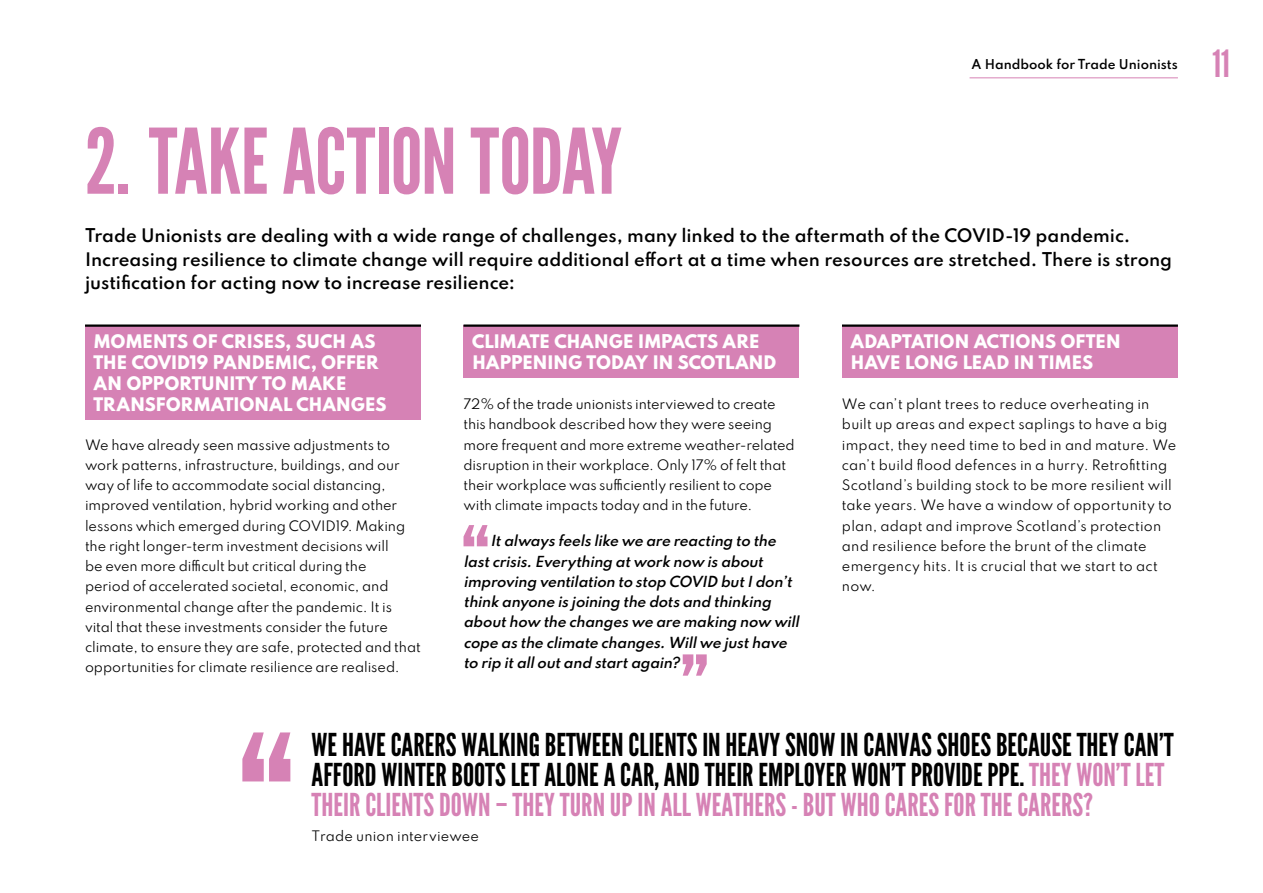
<style>
.page{position:relative;width:1263px;height:893px;background:#fff}
.page>*{position:absolute;margin:0;border:0;box-sizing:border-box;transform-origin:0 0}
.t1{font:90px "League Gothic";letter-spacing:-.015em;color:#d682b5}
.t2{font:37.5px "League Gothic";color:#d682b5}
.t3{font:31.5px/30px "League Gothic";color:#000}
.t4{font:600 16.5px/23.2px "Spartan";letter-spacing:-.005em;color:#000}
.t5{font:800 16.5px/21px "Spartan";letter-spacing:-.02em;color:#fff}
.t6{font:italic 600 13.5px/20.2px "Spartan";color:#000}
.t7{font:12.75px/20.2px "Spartan";letter-spacing:-.005em;color:#000}
.t8{font:600 12px "Spartan";color:#000}
.s1{color:#d682b5}
</style>
<div class="page">
<hr style="left:969px;top:77px;width:209px;height:1px;background:#d682b5">
<div style="left:85px;top:326px;width:336px;height:94px;background:#d682b5"></div>
<hr style="left:85px;top:324px;width:336px;height:3px;background:#000">
<div style="left:463px;top:326px;width:336px;height:52px;background:#d682b5"></div>
<hr style="left:463px;top:324px;width:336px;height:3px;background:#000">
<svg style="left:463px;top:525px;width:24px;height:21px"></svg>
<svg style="left:683px;top:654px;width:24px;height:22px"></svg>
<div style="left:842px;top:326px;width:336px;height:52px;background:#d682b5"></div>
<hr style="left:842px;top:324px;width:336px;height:3px;background:#000">
<svg style="left:242px;top:732px;width:48px;height:49px"></svg>
<p class="t8" style="left:971px;top:55px;width:208px">A Handbook for Trade Unionists</p>
<h1 class="t1" style="left:85px;top:108px;width:538px">2. TAKE ACTION TODAY</h1>
<p class="t4" style="left:85px;top:224px;width:1089px">Trade Unionists are dealing with a wide range of challenges, many linked to the aftermath of the COVID-19 pandemic.<br>Increasing resilience to climate change will require additional effort at a time when resources are stretched. There is strong justification for acting now to increase resilience:</p>
<p class="t5" style="left:94px;top:330px;width:295px">MOMENTS OF CRISES, SUCH AS<br>THE COVID19 PANDEMIC, OFFER<br>AN OPPORTUNITY TO MAKE<br>TRANSFORMATIONAL CHANGES</p>
<p class="t7" style="left:85px;top:434px;width:337px">We have already seen massive adjustments to work patterns, infrastructure, buildings, and our way of life to accommodate social distancing, improved ventilation, hybrid working and other lessons which emerged during COVID19. Making the right longer-term investment decisions will<br>be even more difficult but critical during the<br>period of accelerated societal, economic, and environmental change after the pandemic. It is vital that these investments consider the future climate, to ensure they are safe, protected and that opportunities for climate resilience are realised.</p>
<p class="t5" style="left:472px;top:330px;width:306px">CLIMATE CHANGE IMPACTS ARE<br>HAPPENING TODAY IN SCOTLAND</p>
<p class="t7" style="left:463px;top:393px;width:333px">72% of the trade unionists interviewed to create this handbook described how they were seeing more frequent and more extreme weather-related disruption in their workplace. Only 17% of felt that their workplace was sufficiently resilient to cope with climate impacts today and in the future.</p>
<p class="t6" style="left:463px;top:530px;width:341px;text-indent:27px">Italwaysfeelslike we are reacting to the lastcrisis.Everything atwork now isabout improving ventilation to stop COVID butIdon’t think anyone isjoining the dotsand thinking abouthow the changeswe are making now will cope asthe climate changes.Willwe justhave to rip italloutand startagain?</p>
<p class="t5" style="left:850px;top:330px;width:272px">ADAPTATION ACTIONS OFTEN<br>HAVE LONG LEAD IN TIMES</p>
<p class="t7" style="left:842px;top:393px;width:336px">We can’t plant trees to reduce overheating in built up areas and expect saplings to have a big impact, they need time to bed in and mature. We can’t build flood defences in a hurry. Retrofitting Scotland’s building stock to be more resilient will take years. We have a window of opportunity to plan, adapt and improve Scotland’s protection and resilience before the brunt of the climate emergency hits. It is crucial that we start to act now.</p>
<p class="t3" style="left:312px;top:729px;width:863px">WE HAVE CARERS WALKING BETWEEN CLIENTS IN HEAVY SNOW IN CANVAS SHOES BECAUSE THEY CAN’T<br>AFFORD WINTER BOOTS LET ALONE A CAR, AND THEIR EMPLOYER WON’T PROVIDE PPE. <span class="s1">THEY WON’T LET<br>THEIR CLIENTS DOWN – THEY TURN UP IN ALL WEATHERS - BUT WHO CARES FOR THE CARERS?</span></p>
<p class="t7" style="left:312px;top:825px;width:169px">Trade union interviewee</p>
<h2 class="t2" style="left:1212px;top:41px;width:19px">11</h2>
</div>
